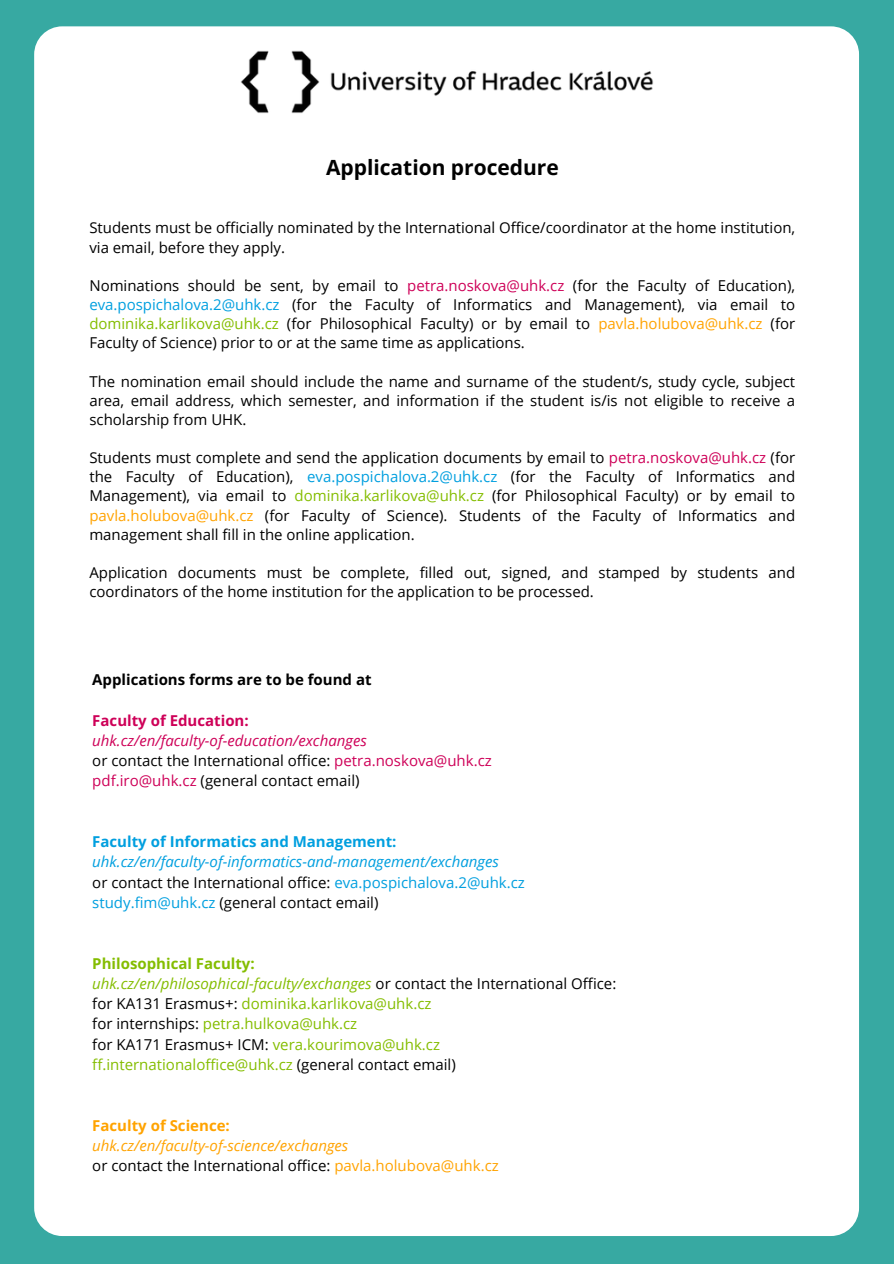
<style>
.page{position:relative;width:894px;height:1264px;background:#fff}
.page>*{position:absolute;margin:0;border:0;box-sizing:border-box;transform-origin:0 0}
.t1{font:700 21px "Open Sans";color:#000}
.t2{font:15px/19.2px "Open Sans";color:#000;text-align:justify}
.t3{font:15px "Open Sans";color:#84bd00}
.t4{font:italic 15px "Open Sans";color:#84bd00}
.t5{font:italic 15px "Open Sans";color:#009fdf}
.t6{font:italic 15px "Open Sans";color:#ce0058}
.t7{font:italic 15px "Open Sans";color:#ffa300}
.t8{font:700 15px "Open Sans";color:#009fdf}
.t9{font:700 15px "Open Sans";color:#000}
.t10{font:700 15px "Open Sans";color:#84bd00}
.t11{font:700 15px "Open Sans";color:#ce0058}
.t12{font:700 15px "Open Sans";color:#ffa300}
.s1{color:#ce0058}
.s2{color:#009fdf}
.s3{color:#84bd00}
.s4{color:#ffa300}
.s5{font-style:normal;color:#000}
.s6{color:#000}
</style>
<div class="page">
<div style="left:0;top:0;width:893px;height:1263px;background:#37a9a2"></div>
<div style="left:34px;top:26px;width:824px;height:1209px;background:#fff"></div>
<img style="left:216px;top:26px;width:460px;height:87px">
<p class="t1" style="left:326px;top:152px;width:234px">Application procedure</p>
<p class="t2" style="left:89px;top:218px;width:707px">Students must be officially nominated by the International Office/coordinator at the home institution, via email, before they apply.</p>
<p class="t2" style="left:89px;top:275px;width:707px">Nominations should be sent, by email to <span class="s1">petra.noskova@uhk.cz</span> (for the Faculty of Education), <span class="s2">eva.pospichalova.2@uhk.cz</span> (for the Faculty of Informatics and Management), via email to <span class="s3">dominika.karlikova@uhk.cz</span> (for Philosophical Faculty) or by email to <span class="s4">pavla.holubova@uhk.cz</span> (for Faculty of Science) prior to or at the same time as applications.</p>
<p class="t2" style="left:89px;top:371px;width:707px">The nomination email should include the name and surname of the student/s, study cycle, subject area, email address, which semester, and information if the student is/is not eligible to receive a scholarship from UHK.</p>
<p class="t2" style="left:89px;top:447px;width:707px">Students must complete and send the application documents by email to <span class="s1">petra.noskova@uhk.cz</span> (for the Faculty of Education), <span class="s2">eva.pospichalova.2@uhk.cz</span> (for the Faculty of Informatics and Management), via email to <span class="s3">dominika.karlikova@uhk.cz</span> (for Philosophical Faculty) or by email to <span class="s4">pavla.holubova@uhk.cz</span> (for Faculty of Science). Students of the Faculty of Informatics and management shall fill in the online application.</p>
<p class="t2" style="left:89px;top:562px;width:707px">Application documents must be complete, filled out, signed, and stamped by students and coordinators of the home institution for the application to be processed.</p>
<p class="t9" style="left:92px;top:669px;width:281px">Applications forms are to be found at</p>
<h1 class="t11" style="left:92px;top:709px;width:158px">Faculty of Education:</h1>
<p class="t6" style="left:92px;top:729px;width:276px">uhk.cz/en/faculty-of-education/exchanges</p>
<p class="t2" style="left:92px;top:750px;width:401px">or contact the International office: <span class="s1">petra.noskova@uhk.cz</span></p>
<p class="t2" style="left:92px;top:771px;width:269px"><span class="s1">pdf.iro@uhk.cz</span> (general contact email)</p>
<p class="t8" style="left:92px;top:831px;width:305px">Faculty of Informatics and Management:</p>
<p class="t5" style="left:92px;top:851px;width:408px">uhk.cz/en/faculty-of-informatics-and-management/exchanges</p>
<p class="t2" style="left:92px;top:872px;width:434px">or contact the International office: <span class="s2">eva.pospichalova.2@uhk.cz</span></p>
<p class="t2" style="left:92px;top:892px;width:287px"><span class="s2">study.fim@uhk.cz</span> (general contact email)</p>
<p class="t10" style="left:92px;top:952px;width:164px">Philosophical Faculty:</p>
<p class="t4" style="left:92px;top:972px;width:525px">uhk.cz/en/philosophical-faculty/exchanges <span class="s5">or contact the International Office:</span></p>
<h2 class="t3" style="left:92px;top:993px;width:340px"><span class="s6">for KA131 Erasmus+:</span> dominika.karlikova@uhk.cz</h2>
<p class="t3" style="left:92px;top:1013px;width:266px"><span class="s6">for internships:</span> petra.hulkova@uhk.cz</p>
<p class="t3" style="left:92px;top:1033px;width:349px"><span class="s6">for KA171 Erasmus+ ICM:</span> vera.kourimova@uhk.cz</p>
<p class="t3" style="left:92px;top:1053px;width:365px">ff.internationaloffice@uhk.cz <span class="s6">(general contact email)</span></p>
<p class="t12" style="left:92px;top:1114px;width:139px">Faculty of Science:</p>
<p class="t7" style="left:92px;top:1134px;width:257px">uhk.cz/en/faculty-of-science/exchanges</p>
<p class="t2" style="left:92px;top:1155px;width:408px">or contact the International office: <span class="s4">pavla.holubova@uhk.cz</span></p>
</div>
